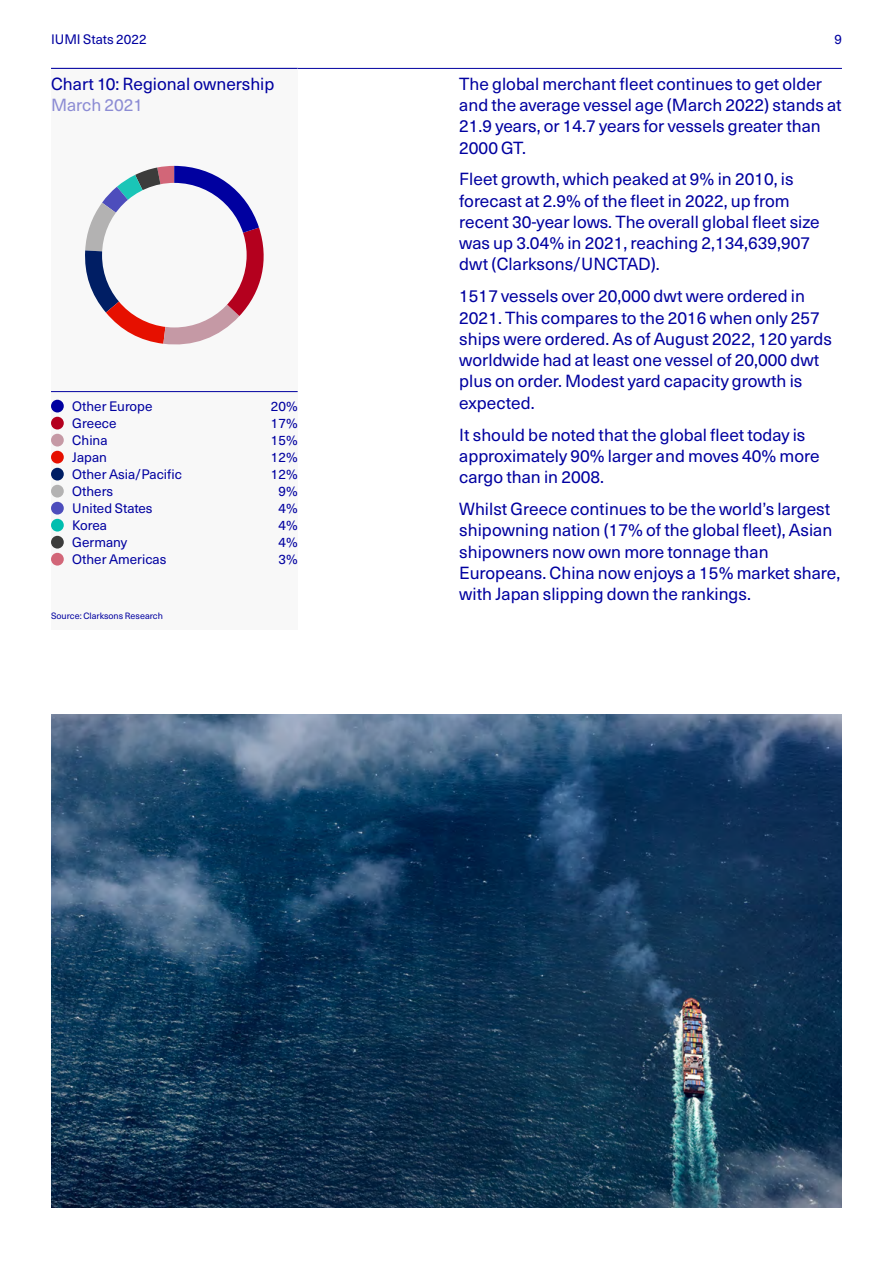
<style>
.page{position:relative;width:893px;height:1263px;background:#fff}
.page>*{position:absolute;margin:0;border:0;box-sizing:border-box;transform-origin:0 0}
.IUMI_11_5_5mm{font:17.25px/21.3px "Neue Haas Unica Pro";color:#0000a0}
.IUMI_9_4mm{font:13.5px "Neue Haas Unica Pro";color:#0000a0}
.IUMI_6_2_5mm{font:9px "Neue Haas Unica Pro";color:#0000a0}
.s1{color:#8c8cd4}
</style>
<div class="page">
<hr style="left:51px;top:68px;width:791px;height:1px;background:#0000a0">
<div style="left:51px;top:68px;width:247px;height:561px;background:#f8f8f8"></div>
<hr style="left:51px;top:68px;width:247px;height:1px;background:#0000a0">
<hr style="left:51px;top:391px;width:247px;height:1px;background:#0000a0">
<div style="left:51px;top:400px;width:13px;height:12px;background:#0000a0;border-radius:50%"></div>
<div style="left:51px;top:417px;width:13px;height:12px;background:#b4001e;border-radius:50%"></div>
<div style="left:51px;top:434px;width:13px;height:12px;background:#c599a5;border-radius:50%"></div>
<div style="left:51px;top:451px;width:13px;height:12px;background:#e61000;border-radius:50%"></div>
<div style="left:51px;top:468px;width:13px;height:12px;background:#001e64;border-radius:50%"></div>
<div style="left:51px;top:485px;width:13px;height:12px;background:#b3b2b2;border-radius:50%"></div>
<div style="left:51px;top:502px;width:13px;height:12px;background:#4d4dbc;border-radius:50%"></div>
<div style="left:51px;top:519px;width:13px;height:12px;background:#00beaf;border-radius:50%"></div>
<div style="left:51px;top:536px;width:13px;height:13px;background:#3c3c3b;border-radius:50%"></div>
<div style="left:51px;top:553px;width:13px;height:13px;background:#d26678;border-radius:50%"></div>
<svg style="left:85px;top:166px;width:179px;height:179px"></svg>
<div style="left:102px;top:183px;width:145px;height:144px;background:#f8f8f8;border-radius:50%"></div>
<img style="left:51px;top:714px;width:791px;height:494px">
<p class="IUMI_9_4mm" style="left:51px;top:31px;width:97px">IUMI Stats 2022</p>
<p class="IUMI_9_4mm" style="left:834px;top:31px;width:9px">9</p>
<p class="IUMI_11_5_5mm" style="left:459px;top:73px;width:384px">The global merchant fleet continues to get older and the average vessel age (March 2022) stands at 21.9 years, or 14.7 years for vessels greater than 2000 GT.</p>
<p class="IUMI_11_5_5mm" style="left:459px;top:169px;width:362px">Fleet growth, which peaked at 9% in 2010, is forecast at 2.9% of the fleet in 2022, up from recent 30-year lows. The overall global fleet size was up 3.04% in 2021, reaching 2,134,639,907 dwt (Clarksons/UNCTAD).</p>
<p class="IUMI_11_5_5mm" style="left:459px;top:286px;width:374px">1517 vessels over 20,000 dwt were ordered in 2021. This compares to the 2016 when only 257 ships were ordered. As of August 2022, 120 yards worldwide had at least one vessel of 20,000 dwt plus on order. Modest yard capacity growth is expected.</p>
<p class="IUMI_11_5_5mm" style="left:459px;top:424px;width:362px">It should be noted that the global fleet today is approximately 90% larger and moves 40% more cargo than in 2008.</p>
<p class="IUMI_11_5_5mm" style="left:459px;top:498px;width:382px">Whilst Greece continues to be the world’s largest shipowning nation (17% of the global fleet), Asian shipowners now own more tonnage than Europeans. China now enjoys a 15% market share, with Japan slipping down the rankings.</p>
<p class="IUMI_6_2_5mm" style="left:51px;top:611px;width:113px">Source: Clarksons Research</p>
<p class="IUMI_11_5_5mm" style="left:51px;top:73px;width:225px">Chart 10: Regional ownership<br><span class="s1">March 2021</span></p>
<p class="IUMI_9_4mm" style="left:72px;top:398px;width:82px">Other Europe</p>
<p class="IUMI_9_4mm" style="left:271px;top:398px;width:28px">20%</p>
<p class="IUMI_9_4mm" style="left:72px;top:415px;width:46px">Greece</p>
<p class="IUMI_9_4mm" style="left:271px;top:415px;width:28px">17%</p>
<p class="IUMI_9_4mm" style="left:72px;top:432px;width:37px">China</p>
<p class="IUMI_9_4mm" style="left:271px;top:432px;width:28px">15%</p>
<p class="IUMI_9_4mm" style="left:72px;top:449px;width:36px">Japan</p>
<p class="IUMI_9_4mm" style="left:271px;top:449px;width:28px">12%</p>
<p class="IUMI_9_4mm" style="left:72px;top:466px;width:111px">Other Asia/Pacific</p>
<p class="IUMI_9_4mm" style="left:271px;top:466px;width:28px">12%</p>
<p class="IUMI_9_4mm" style="left:72px;top:483px;width:42px">Others</p>
<p class="IUMI_9_4mm" style="left:278px;top:483px;width:21px">9%</p>
<p class="IUMI_9_4mm" style="left:72px;top:500px;width:82px">United States</p>
<p class="IUMI_9_4mm" style="left:278px;top:500px;width:21px">4%</p>
<p class="IUMI_9_4mm" style="left:72px;top:517px;width:36px">Korea</p>
<p class="IUMI_9_4mm" style="left:278px;top:517px;width:21px">4%</p>
<p class="IUMI_9_4mm" style="left:72px;top:534px;width:56px">Germany</p>
<p class="IUMI_9_4mm" style="left:278px;top:534px;width:21px">4%</p>
<p class="IUMI_9_4mm" style="left:72px;top:551px;width:96px">Other Americas</p>
<p class="IUMI_9_4mm" style="left:278px;top:551px;width:21px">3%</p>
</div>
